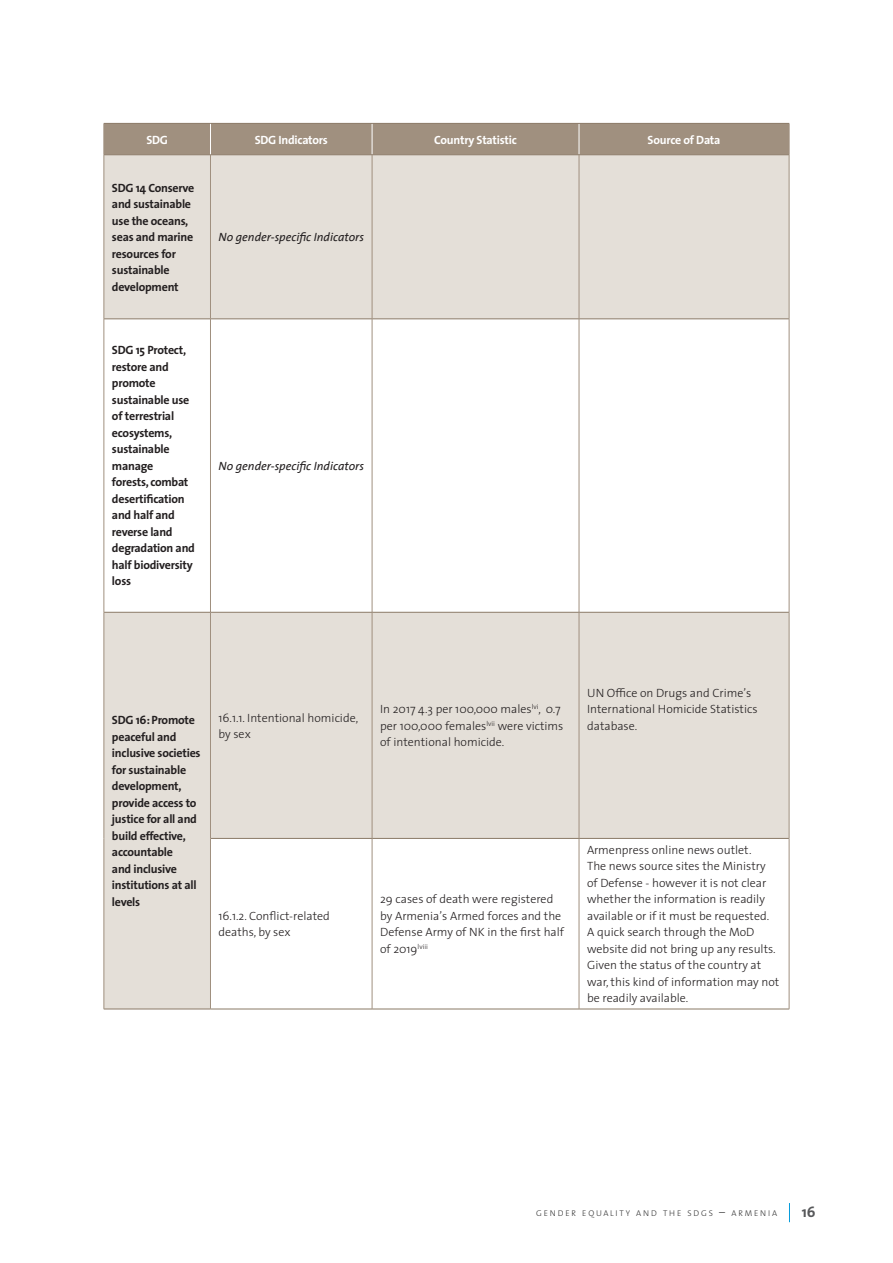
<style>
.page{position:relative;width:893px;height:1263px;background:#fff}
.page>*{position:absolute;margin:0;border:0;box-sizing:border-box;transform-origin:0 0}
.t1{font:700 15px "The Sans";color:#57585a}
.t2{font:300 12px/16.5px "The Sans";color:#231f20}
.t3{font:700 12px/16.5px "The Sans";letter-spacing:-.02em;color:#231f20}
.t4{font:italic 12px "The Sans";color:#231f20}
.t5{font:700 12px "The Sans";letter-spacing:-.02em;color:#fff}
.t6{font:300 8.4px "The Sans";letter-spacing:.215em;color:#333}
.s1{font-size:12px}
</style>
<div class="page">
<svg style="left:789px;top:1203px;width:1px;height:19px"></svg>
<div style="left:105px;top:124px;width:684px;height:30px;background:#a0907f"></div>
<div style="left:105px;top:155px;width:684px;height:164px;background:#e4dfd8"></div>
<svg style="left:105px;top:320px;width:684px;height:689px"></svg>
<hr style="left:104px;top:124px;width:1px;height:31px;background:#a0907f">
<hr style="left:789px;top:124px;width:1px;height:31px;background:#a0907f">
<hr style="left:210px;top:124px;width:1px;height:31px;background:#fff">
<hr style="left:372px;top:124px;width:1px;height:31px;background:#fff">
<hr style="left:579px;top:124px;width:1px;height:31px;background:#fff">
<hr style="left:104px;top:154px;width:106px;height:1px;background:#8a7966">
<hr style="left:210px;top:154px;width:162px;height:1px;background:#8a7966">
<hr style="left:372px;top:154px;width:207px;height:1px;background:#8a7966">
<hr style="left:579px;top:154px;width:210px;height:1px;background:#8a7966">
<hr style="left:104px;top:319px;width:106px;height:1px;background:#8a7966">
<hr style="left:210px;top:319px;width:162px;height:1px;background:#8a7966">
<hr style="left:372px;top:319px;width:207px;height:1px;background:#8a7966">
<hr style="left:579px;top:319px;width:210px;height:1px;background:#8a7966">
<hr style="left:104px;top:155px;width:1px;height:164px;background:#a0907f">
<hr style="left:210px;top:155px;width:1px;height:164px;background:#a0907f">
<hr style="left:372px;top:155px;width:1px;height:164px;background:#a0907f">
<hr style="left:579px;top:155px;width:1px;height:164px;background:#a0907f">
<hr style="left:789px;top:155px;width:1px;height:164px;background:#a0907f">
<hr style="left:104px;top:319px;width:1px;height:293px;background:#a0907f">
<hr style="left:210px;top:319px;width:1px;height:293px;background:#a0907f">
<hr style="left:372px;top:319px;width:1px;height:293px;background:#a0907f">
<hr style="left:579px;top:319px;width:1px;height:293px;background:#a0907f">
<hr style="left:789px;top:319px;width:1px;height:293px;background:#a0907f">
<hr style="left:104px;top:123px;width:106px;height:1px;background:#8a7966">
<hr style="left:210px;top:123px;width:162px;height:1px;background:#8a7966">
<hr style="left:372px;top:123px;width:207px;height:1px;background:#8a7966">
<hr style="left:579px;top:123px;width:210px;height:1px;background:#8a7966">
<hr style="left:104px;top:612px;width:106px;height:1px;background:#8a7966">
<hr style="left:104px;top:1009px;width:106px;height:1px;background:#8a7966">
<hr style="left:104px;top:612px;width:1px;height:226px;background:#a0907f">
<hr style="left:104px;top:838px;width:1px;height:171px;background:#a0907f">
<hr style="left:210px;top:612px;width:162px;height:1px;background:#8a7966">
<hr style="left:372px;top:612px;width:207px;height:1px;background:#8a7966">
<hr style="left:579px;top:612px;width:210px;height:1px;background:#8a7966">
<hr style="left:211px;top:838px;width:161px;height:1px;background:#8a7966">
<hr style="left:372px;top:838px;width:207px;height:1px;background:#8a7966">
<hr style="left:579px;top:838px;width:210px;height:1px;background:#8a7966">
<hr style="left:210px;top:1009px;width:162px;height:1px;background:#8a7966">
<hr style="left:372px;top:1009px;width:207px;height:1px;background:#8a7966">
<hr style="left:579px;top:1009px;width:210px;height:1px;background:#8a7966">
<hr style="left:210px;top:612px;width:1px;height:226px;background:#a0907f">
<hr style="left:372px;top:612px;width:1px;height:226px;background:#a0907f">
<hr style="left:579px;top:612px;width:1px;height:226px;background:#a0907f">
<hr style="left:789px;top:612px;width:1px;height:226px;background:#a0907f">
<hr style="left:210px;top:838px;width:1px;height:171px;background:#a0907f">
<hr style="left:372px;top:838px;width:1px;height:171px;background:#a0907f">
<hr style="left:579px;top:838px;width:1px;height:171px;background:#a0907f">
<hr style="left:789px;top:838px;width:1px;height:171px;background:#a0907f">
<p class="t5" style="left:146px;top:129px;width:23px">SDG</p>
<p class="t5" style="left:255px;top:129px;width:75px">SDG Indicators</p>
<p class="t5" style="left:434px;top:129px;width:84px">Country Statistic</p>
<p class="t5" style="left:648px;top:129px;width:74px">Source of Data</p>
<p class="t3" style="left:112px;top:179px;width:84px">SDG 14 Conserve and sustainable use the oceans, seas and marine resources for sustainable development</p>
<p class="t4" style="left:219px;top:227px;width:147px">No gender-specific Indicators</p>
<p class="t3" style="left:112px;top:342px;width:84px">SDG 15 Protect, restore and promote sustainable use of terrestrial ecosystems, sustainable manage<br>forests, combat desertification and half and reverse land degradation and half biodiversity loss</p>
<p class="t4" style="left:219px;top:456px;width:147px">No gender-specific Indicators</p>
<p class="t3" style="left:112px;top:712px;width:90px">SDG 16: Promote peaceful and inclusive societies for sustainable development, provide access to justice for all and build effective, accountable<br>and inclusive institutions at all levels</p>
<p class="t2" style="left:219px;top:709px;width:141px">16.1.1. Intentional homicide, by sex</p>
<p class="t2" style="left:380px;top:701px;width:185px">In 2017 4.3 per 100,000 males<sup>lvi</sup>, 0.7 per 100,000 females<sup>lvii</sup> were victims of intentional homicide.</p>
<p class="t2" style="left:380px;top:891px;width:185px">29 cases of death were registered by Armenia’s Armed forces and the<br>Defense Army of NK in the first half of 2019<sup>lviii</sup></p>
<p class="t2" style="left:219px;top:907px;width:113px">16.1.2. Conflict-related deaths, by sex</p>
<p class="t2" style="left:587px;top:684px;width:172px">UN Office on Drugs and Crime’s<br>International Homicide Statistics database.</p>
<p class="t2" style="left:587px;top:841px;width:194px">Armenpress online news outlet.<br>The news source sites the Ministry<br>of Defense - however it is not clear whether the information is readily available or if it must be requested.<br>A quick search through the MoD website did not bring up any results.<br>Given the status of the country at war, this kind of information may not be readily available.</p>
<p class="t6" style="left:536px;top:1206px;width:242px">GENDER EQUALITY AND THE SDGS <span class="s1">–</span> ARMENIA</p>
<p class="t1" style="left:802px;top:1199px;width:15px">16</p>
</div>
